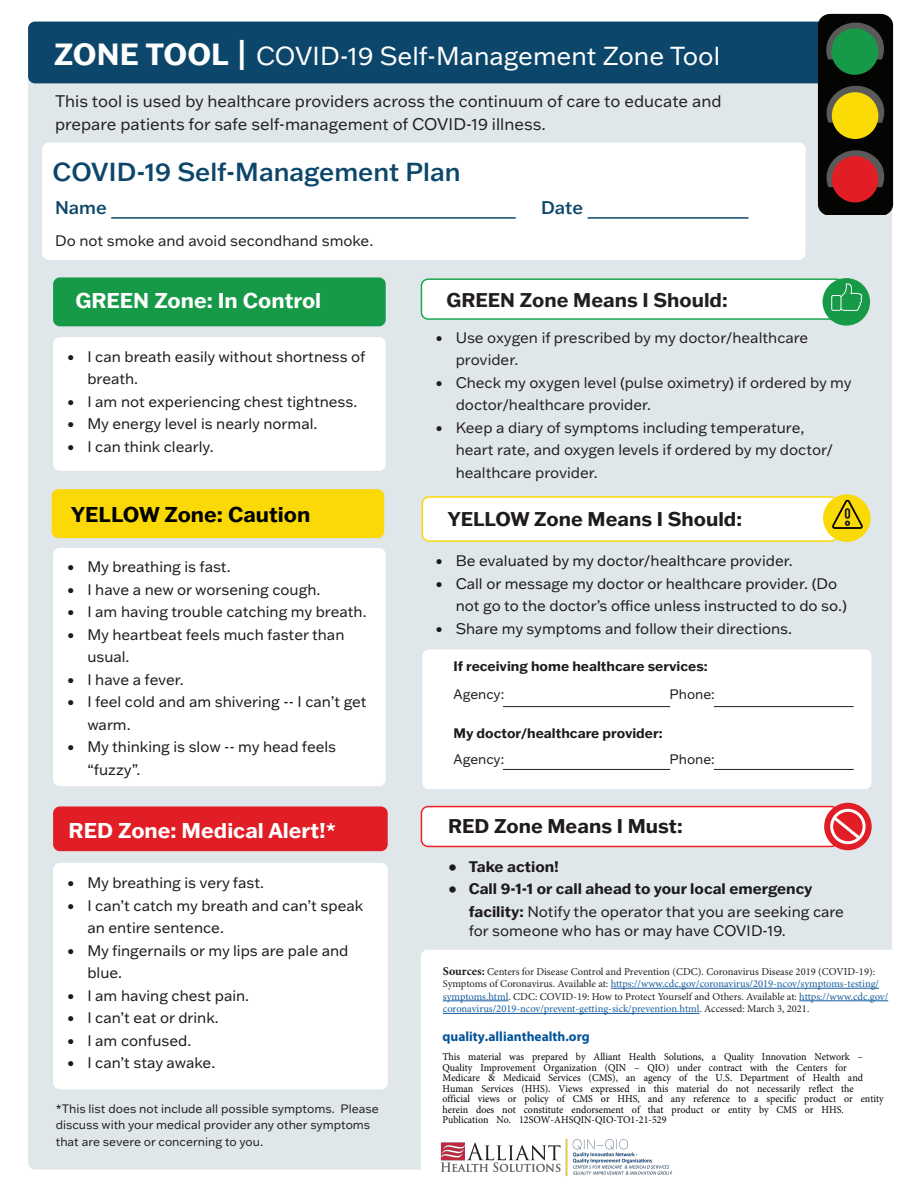
<style>
.page{position:relative;width:918px;height:1188px;background:#fff}
.page>*{position:absolute;margin:0;border:0;box-sizing:border-box;transform-origin:0 0}
.t1{font:25.5px "Franklin Gothic ATF";color:#fff}
.t2{font:500 25.5px "Franklin Gothic ATF";color:#0c476b}
.t3{font:700 21px "Franklin Gothic ATF";color:#fff}
.t4{font:700 21px "Franklin Gothic ATF";color:#000}
.t5{font:700 19.5px "Franklin Gothic ATF";color:#1f1b1c}
.t6{font:700 19.5px "Franklin Gothic ATF";color:#231f20}
.Bullets{font:500 18px "Franklin Gothic ATF";color:#0c476b}
.Bullets-2{font:16.5px/22.5px "Franklin Gothic ATF";color:#231f20}
.t7{font:15px/22.5px "Franklin Gothic ATF";color:#1d1a1c}
.Bullets-3{font:15px/22.5px "Franklin Gothic ATF";color:#231f20}
.t8{font:700 15px/22.5px "Franklin Gothic ATF";color:#1d1a1c}
.t9{font:15px "Franklin Gothic ATF";color:#1f1b1c}
.t10{font:700 13.5px "Franklin Gothic ATF";color:#1f1b1c}
.t11{font:13.5px "Franklin Gothic ATF";color:#1f1b1c}
.t12{font:700 13.5px "Myriad Pro";color:#01529a}
.Bullets-4{font:12px/16.5px "Franklin Gothic ATF";color:#231f20}
.t13{font:10.5px/10.5px "Minion Pro";color:#000;scale:.95 1}
.t14{font:10.5px/12.6px "Minion Pro";letter-spacing:-.005em;color:#231f20}
.s1{font-weight:700;font-size:30px}
.s2{font-weight:500;font-size:30px}
.s3{font-weight:400;color:#1f1b1c}
.s4{font-weight:700;font-size:12px}
.s5{color:#175d9e}
</style>
<div class="page">
<div style="left:28px;top:22px;width:864px;height:1148px;background:#e0e7eb;border-radius:7px"></div>
<div style="left:42px;top:143px;width:764px;height:117px;background:#fff;border-radius:7px"></div>
<div style="left:422px;top:649px;width:450px;height:140px;background:#fff;border-radius:7px"></div>
<div style="left:28px;top:22px;width:864px;height:61px;background:#0c476b;border-radius:7px"></div>
<svg style="left:818px;top:14px;width:75px;height:201px"></svg>
<div style="left:831px;top:28px;width:47px;height:47px;background:#169a47;border-radius:50%"></div>
<div style="left:53px;top:277px;width:333px;height:49px;background:#169a48;border-radius:7px"></div>
<div style="left:52px;top:489px;width:332px;height:49px;background:#fad906;border-radius:7px"></div>
<div style="left:53px;top:337px;width:333px;height:134px;background:#fff;border-radius:7px"></div>
<div style="left:53px;top:806px;width:335px;height:45px;background:#e11e25;border-radius:7px"></div>
<div style="left:53px;top:548px;width:333px;height:238px;background:#fff;border-radius:7px"></div>
<div style="left:53px;top:863px;width:335px;height:226px;background:#fff;border-radius:7px"></div>
<div style="left:422px;top:497px;width:415px;height:44px;background:#fff;border-radius:7px"></div>
<div style="left:422px;top:496px;width:416px;height:46px;border:2px solid #fad906;border-radius:7px"></div>
<div style="left:421px;top:807px;width:417px;height:39px;background:#fff;border-radius:7px"></div>
<div style="left:421px;top:806px;width:418px;height:41px;border:2px solid #ed2225;border-radius:7px"></div>
<div style="left:823px;top:494px;width:48px;height:48px;background:#f9da07;border-radius:50%"></div>
<svg style="left:832px;top:500px;width:31px;height:29px"></svg>
<div style="left:421px;top:279px;width:422px;height:40px;background:#fff;border-radius:7px"></div>
<div style="left:421px;top:278px;width:423px;height:42px;border:2px solid #1ca74f;border-radius:7px"></div>
<div style="left:823px;top:278px;width:47px;height:48px;background:#169a48;border-radius:50%"></div>
<svg style="left:831px;top:281px;width:35px;height:30px"></svg>
<div style="left:824px;top:803px;width:48px;height:47px;background:#e11e25;border-radius:50%"></div>
<div style="left:830px;top:809px;width:36px;height:35px;border:3px solid #fff;border-radius:50%"></div>
<svg style="left:830px;top:814px;width:33px;height:28px"></svg>
<hr style="left:111px;top:217px;width:405px;height:2px;background:#0c476b">
<hr style="left:588px;top:217px;width:160px;height:2px;background:#0c476b">
<hr style="left:503px;top:706px;width:167px;height:1px;background:#231f20">
<hr style="left:503px;top:769px;width:167px;height:1px;background:#231f20">
<hr style="left:714px;top:706px;width:140px;height:1px;background:#231f20">
<hr style="left:714px;top:769px;width:140px;height:1px;background:#231f20">
<div style="left:421px;top:950px;width:471px;height:220px;background:#fff"></div>
<hr style="left:611px;top:988px;width:268px;height:1px;background:#175d9e">
<hr style="left:443px;top:1001px;width:65px;height:1px;background:#175d9e">
<hr style="left:799px;top:1001px;width:89px;height:1px;background:#175d9e">
<hr style="left:443px;top:1013px;width:257px;height:1px;background:#175d9e">
<img style="left:439px;top:1138px;width:237px;height:38px">
<p class="t1" style="left:54px;top:38px;width:668px"><span class="s1">ZONE TOOL</span> <span class="s2">|</span> COVID-19 Self-Management Zone Tool</p>
<p class="Bullets-2" style="left:55px;top:90px;width:668px">This tool is used by healthcare providers across the continuum of care to educate and prepare patients for safe self-management of COVID-19 illness.</p>
<p class="t2" style="left:53px;top:155px;width:409px">COVID-19 Self-Management Plan</p>
<p class="Bullets" style="left:55px;top:195px;width:53px">Name</p>
<p class="Bullets" style="left:541px;top:195px;width:44px">Date</p>
<p class="Bullets-3" style="left:55px;top:229px;width:320px">Do not smoke and avoid secondhand smoke.</p>
<p class="t3" style="left:75px;top:287px;width:247px">GREEN Zone: In Control</p>
<p class="t7" style="left:87px;top:345px;width:280px;text-indent:-20px">• I can breath easily without shortness of breath.</p>
<p class="t7" style="left:67px;top:390px;width:292px">• I am not experiencing chest tightness.</p>
<p class="t7" style="left:67px;top:412px;width:252px">• My energy level is nearly normal.</p>
<p class="t7" style="left:67px;top:435px;width:148px">• I can think clearly.</p>
<p class="t4" style="left:71px;top:500px;width:241px">YELLOW Zone: Caution</p>
<p class="t7" style="left:67px;top:555px;width:165px">• My breathing is fast.</p>
<p class="t7" style="left:67px;top:578px;width:255px">• I have a new or worsening cough.</p>
<p class="t7" style="left:67px;top:600px;width:301px">• I am having trouble catching my breath.</p>
<p class="t7" style="left:87px;top:623px;width:259px;text-indent:-20px">• My heartbeat feels much faster than usual.</p>
<p class="t7" style="left:67px;top:668px;width:118px">• I have a fever.</p>
<p class="t7" style="left:87px;top:690px;width:281px;text-indent:-20px">• I feel cold and am shivering -- I can’t get warm.</p>
<p class="t7" style="left:87px;top:735px;width:250px;text-indent:-20px">• My thinking is slow -- my head feels “fuzzy”.</p>
<p class="t3" style="left:69px;top:816px;width:269px">RED Zone: Medical Alert!*</p>
<p class="t7" style="left:67px;top:871px;width:199px">• My breathing is very fast.</p>
<p class="t7" style="left:87px;top:894px;width:277px;text-indent:-20px">• I can’t catch my breath and can’t speak an entire sentence.</p>
<p class="t7" style="left:87px;top:939px;width:262px;text-indent:-20px">• My fingernails or my lips are pale and blue.</p>
<p class="t7" style="left:67px;top:984px;width:184px">• I am having chest pain.</p>
<p class="t7" style="left:67px;top:1006px;width:153px">• I can’t eat or drink.</p>
<p class="t7" style="left:67px;top:1029px;width:126px">• I am confused.</p>
<p class="t7" style="left:67px;top:1051px;width:150px">• I can’t stay awake.</p>
<p class="Bullets-4" style="left:56px;top:1100px;width:325px">*This list does not include all possible symptoms. Please discuss with your medical provider any other symptoms that are severe or concerning to you.</p>
<p class="t6" style="left:447px;top:287px;width:283px">GREEN Zone Means I Should:</p>
<p class="Bullets-3" style="left:456px;top:326px;width:354px;text-indent:-20px">• Use oxygen if prescribed by my doctor/healthcare provider.</p>
<p class="Bullets-3" style="left:456px;top:371px;width:398px;text-indent:-20px">• Check my oxygen level (pulse oximetry) if ordered by my doctor/healthcare provider.</p>
<p class="Bullets-3" style="left:456px;top:416px;width:379px;text-indent:-20px">• Keep a diary of symptoms including temperature, heart rate, and oxygen levels if ordered by my doctor/ healthcare provider.</p>
<p class="t5" style="left:448px;top:506px;width:296px">YELLOW Zone Means I Should:</p>
<p class="t7" style="left:435px;top:549px;width:359px">• Be evaluated by my doctor/healthcare provider.</p>
<p class="t7" style="left:456px;top:572px;width:393px;text-indent:-20px">• Call or message my doctor or healthcare provider. (Do not go to the doctor’s office unless instructed to do so.)</p>
<p class="t7" style="left:435px;top:617px;width:358px">• Share my symptoms and follow their directions.</p>
<p class="t10" style="left:454px;top:657px;width:256px">If receiving home healthcare services:</p>
<p class="t11" style="left:454px;top:685px;width:52px">Agency:</p>
<p class="t11" style="left:670px;top:685px;width:47px">Phone:</p>
<p class="t10" style="left:454px;top:724px;width:211px">My doctor/healthcare provider:</p>
<p class="t11" style="left:454px;top:750px;width:52px">Agency:</p>
<p class="t11" style="left:670px;top:750px;width:47px">Phone:</p>
<p class="t5" style="left:448px;top:812px;width:236px">RED Zone Means I Must:</p>
<p class="t8" style="left:448px;top:855px;width:112px">• Take action!</p>
<p class="t8" style="left:469px;top:877px;width:377px;text-indent:-20px">• Call 9-1-1 or call ahead to your local emergency facility: <span class="s3">Notify the operator that you are seeking care</span></p>
<p class="t9" style="left:469px;top:921px;width:319px">for someone who has or may have COVID-19.</p>
<p class="t14" style="left:443px;top:965px;width:447px"><span class="s4">Sources:</span> Centers for Disease Control and Prevention (CDC). Coronavirus Disease 2019 (COVID-19):<br>Symptoms of Coronavirus. Available at: <span class="s5">https://www.cdc.gov/coronavirus/2019-ncov/symptoms-testing/ symptoms.html</span>. CDC: COVID-19: How to Protect Yourself and Others. Available at: <span class="s5">https://www.cdc.gov/ coronavirus/2019-ncov/prevent-getting-sick/prevention.html</span>. Accessed: March 3, 2021.</p>
<p class="t12" style="left:443px;top:1028px;width:149px">quality.allianthealth.org</p>
<p class="t13" style="left:443px;top:1052px;width:466px">This material was prepared by Alliant Health Solutions, a Quality Innovation Network – Quality Improvement Organization (QIN – QIO) under contract with the Centers for Medicare &amp; Medicaid Services (CMS), an agency of the U.S. Department of Health and Human Services (HHS). Views expressed in this material do not necessarily reflect the official views or policy of CMS or HHS, and any reference to a specific product or entity herein does not constitute endorsement of that product or entity by CMS or HHS.<br>Publication No. 12SOW-AHSQIN-QIO-TO1-21-529</p>
</div>
